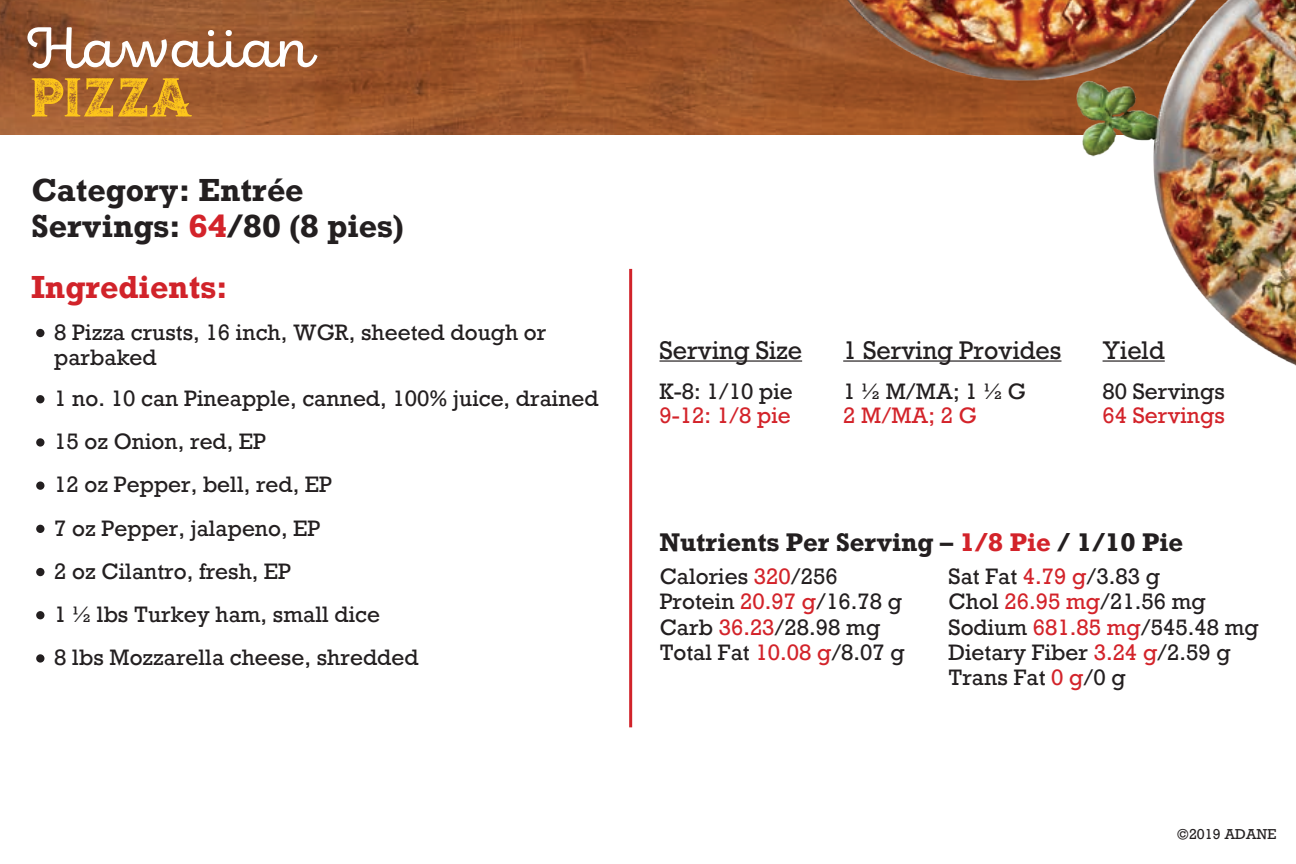
<style>
.page{position:relative;width:1296px;height:864px;background:#fff}
.page>*{position:absolute;margin:0;border:0;box-sizing:border-box;transform-origin:0 0}
.t1{font:57.9px "Eldwin Script";color:#fff}
.t2{font:54.9px "Highbinder Rough";color:#fdc61b}
.t3{font:700 30px/35.1px "Rockwell";color:#231f20}
.t4{font:700 30px "Rockwell";color:#d1232a}
.t5{font:700 24px "Rockwell";color:#231f20}
.t6{font:24px "Rockwell";letter-spacing:-.005em;color:#231f20}
.t7{font:21px/25.2px "Rockwell";color:#231f20}
.t8{font:21px "Rockwell";color:#d3232a}
.t9{font:13.5px "Rockwell";color:#231f20}
.s1{color:#d3232a}
</style>
<div class="page">
<img style="left:0;top:0;width:834px;height:135px">
<img style="left:834px;top:0;width:462px;height:366px">
<img style="left:1046px;top:0;width:113px;height:180px">
<hr style="left:629px;top:269px;width:3px;height:458px;background:#d1232a">
<div style="left:36px;top:329px;width:8px;height:8px;background:#231f20;border-radius:50%"></div>
<hr style="left:659px;top:360px;width:143px;height:2px;background:#231f20">
<hr style="left:843px;top:360px;width:218px;height:2px;background:#231f20">
<hr style="left:1103px;top:360px;width:62px;height:2px;background:#231f20">
<div style="left:36px;top:395px;width:8px;height:8px;background:#231f20;border-radius:50%"></div>
<div style="left:36px;top:438px;width:8px;height:9px;background:#231f20;border-radius:50%"></div>
<div style="left:36px;top:481px;width:8px;height:9px;background:#231f20;border-radius:50%"></div>
<div style="left:36px;top:525px;width:8px;height:8px;background:#231f20;border-radius:50%"></div>
<div style="left:36px;top:568px;width:8px;height:8px;background:#231f20;border-radius:50%"></div>
<div style="left:36px;top:611px;width:8px;height:8px;background:#231f20;border-radius:50%"></div>
<div style="left:36px;top:654px;width:8px;height:9px;background:#231f20;border-radius:50%"></div>
<h1 class="t1" style="left:28px;top:16px;width:286px">Hawaiian</h1>
<h2 class="t2" style="left:32px;top:62px;width:161px">PIZZA</h2>
<h3 class="t3" style="left:32px;top:172px;width:374px">Category: Entrée<br>Servings: <span class="s1">64</span>/80 (8 pies)</h3>
<h3 class="t4" style="left:32px;top:267px;width:197px">Ingredients:</h3>
<p class="t7" style="left:54px;top:320px;width:494px">8 Pizza crusts, 16 inch, WGR, sheeted dough or parbaked</p>
<p class="t7" style="left:54px;top:377px;width:546px;line-height:43.2px">1 no. 10 can Pineapple, canned, 100% juice, drained<br>15 oz Onion, red, EP<br>12 oz Pepper, bell, red, EP<br>7 oz Pepper, jalapeno, EP<br>2 oz Cilantro, fresh, EP<br>1 ½ lbs Turkey ham, small dice<br>8 lbs Mozzarella cheese, shredded</p>
<p class="t6" style="left:659px;top:335px;width:144px">Serving Size</p>
<p class="t7" style="left:659px;top:379px;width:135px">K-8: 1/10 pie</p>
<p class="t8" style="left:659px;top:403px;width:133px">9-12: 1/8 pie</p>
<p class="t6" style="left:843px;top:335px;width:220px">1 Serving Provides</p>
<p class="t7" style="left:843px;top:379px;width:184px">1 ½ M/MA; 1 ½ G</p>
<p class="t8" style="left:843px;top:403px;width:135px">2 M/MA; 2 G</p>
<p class="t6" style="left:1103px;top:335px;width:64px">Yield</p>
<p class="t7" style="left:1103px;top:379px;width:124px">80 Servings</p>
<p class="t8" style="left:1103px;top:403px;width:124px">64 Servings</p>
<p class="t5" style="left:659px;top:526px;width:525px">Nutrients Per Serving – <span class="s1">1/8 Pie</span> / 1/10 Pie</p>
<p class="t7" style="left:660px;top:564px;width:247px">Calories <span class="s1">320</span>/256<br>Protein <span class="s1">20.97 g</span>/16.78 g<br>Carb <span class="s1">36.23</span>/28.98 mg<br>Total Fat <span class="s1">10.08 g</span>/8.07 g</p>
<p class="t7" style="left:949px;top:564px;width:312px">Sat Fat <span class="s1">4.79 g</span>/3.83 g<br>Chol <span class="s1">26.95 mg</span>/21.56 mg<br>Sodium <span class="s1">681.85 mg</span>/545.48 mg<br>Dietary Fiber <span class="s1">3.24 g</span>/2.59 g<br>Trans Fat <span class="s1">0 g</span>/0 g</p>
<p class="t9" style="left:1177px;top:826px;width:101px">©2019 ADANE</p>
</div>
